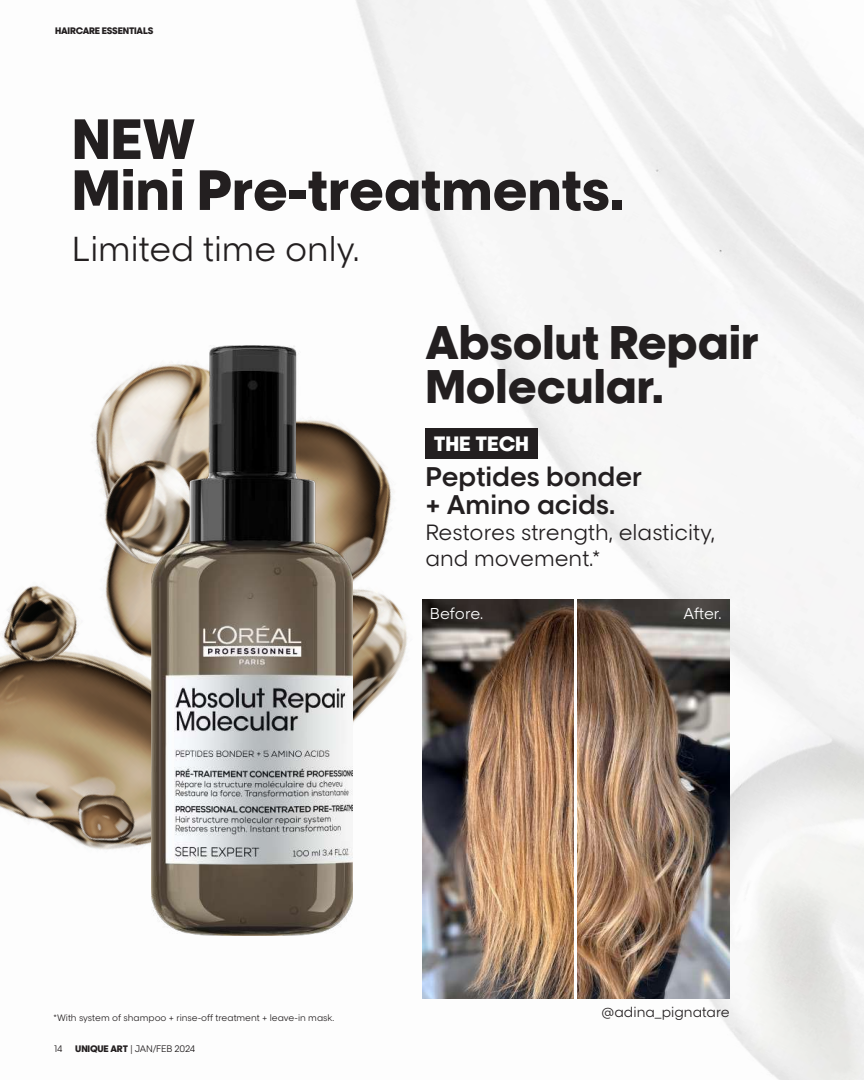
<style>
.page{position:relative;width:864px;height:1080px;background:#fff}
.page>*{position:absolute;margin:0;border:0;box-sizing:border-box;transform-origin:0 0}
.t1{font:54px/51px "LOREAL PRO 5 Bold";color:#231f20}
.t2{font:44.85px/44.8px "LOREAL PRO 5 Bold";color:#231f20}
.t3{font:33px "LOREAL PRO 2 Book";color:#231f20}
.t4{font:700 25.65px/28px "LOREAL PRO 4 Semi";color:#231f20}
.t5{font:21px/25.7px "LOREAL PRO 2 Book";color:#231f20}
.t6{font:19.8px "LOREAL PRO 5 Bold";color:#fff}
.t7{font:15px "LOREAL PRO 2 Book";color:#fff}
.t8{font:13.5px "LOREAL PRO 2 Book";color:#231f20}
.t9{font:9px "LOREAL PRO 2 Book";letter-spacing:-.02em;color:#231f20}
.t10{font:9px "LOREAL PRO 5 Bold";letter-spacing:-.02em;color:#231f20}
.t11{font:8.85px "LOREAL PRO 2 Book";color:#231f20}
.s1{font-family:"LOREAL PRO 5 Bold"}
</style>
<div class="page">
<img style="left:356px;top:0;width:508px;height:1080px">
<img style="left:0;top:220px;width:592px;height:860px">
<div style="left:425px;top:428px;width:113px;height:30px;background:#231f20"></div>
<img style="left:422px;top:599px;width:152px;height:400px">
<img style="left:577px;top:599px;width:152px;height:400px">
<img style="left:151px;top:346px;width:202px;height:589px">
<p class="t10" style="left:55px;top:24px;width:100px">HAIRCARE ESSENTIALS</p>
<h1 class="t1" style="left:72px;top:110px;width:554px">NEW<br>Mini Pre-treatments.</h1>
<h3 class="t3" style="left:72px;top:225px;width:289px">Limited time only.</h3>
<h2 class="t2" style="left:425px;top:317px;width:335px">Absolut Repair<br>Molecular.</h2>
<h3 class="t6" style="left:434px;top:428px;width:97px">THE TECH</h3>
<h3 class="t4" style="left:425px;top:461px;width:218px">Peptides bonder + Amino acids.</h3>
<h3 class="t5" style="left:425px;top:518px;width:291px">Restores strength, elasticity, and movement.*</h3>
<h3 class="t7" style="left:430px;top:602px;width:55px">Before.</h3>
<h3 class="t7" style="left:683px;top:602px;width:40px">After.</h3>
<p class="t11" style="left:54px;top:1012px;width:282px">*With system of shampoo + rinse-off treatment + leave-in mask.</p>
<p class="t9" style="left:54px;top:1043px;width:10px">14</p>
<p class="t9" style="left:75px;top:1043px;width:121px"><span class="s1">UNIQUE ART</span> | JAN/FEB 2024</p>
<h3 class="t8" style="left:602px;top:1002px;width:130px">@adina_pignatare</h3>
</div>
